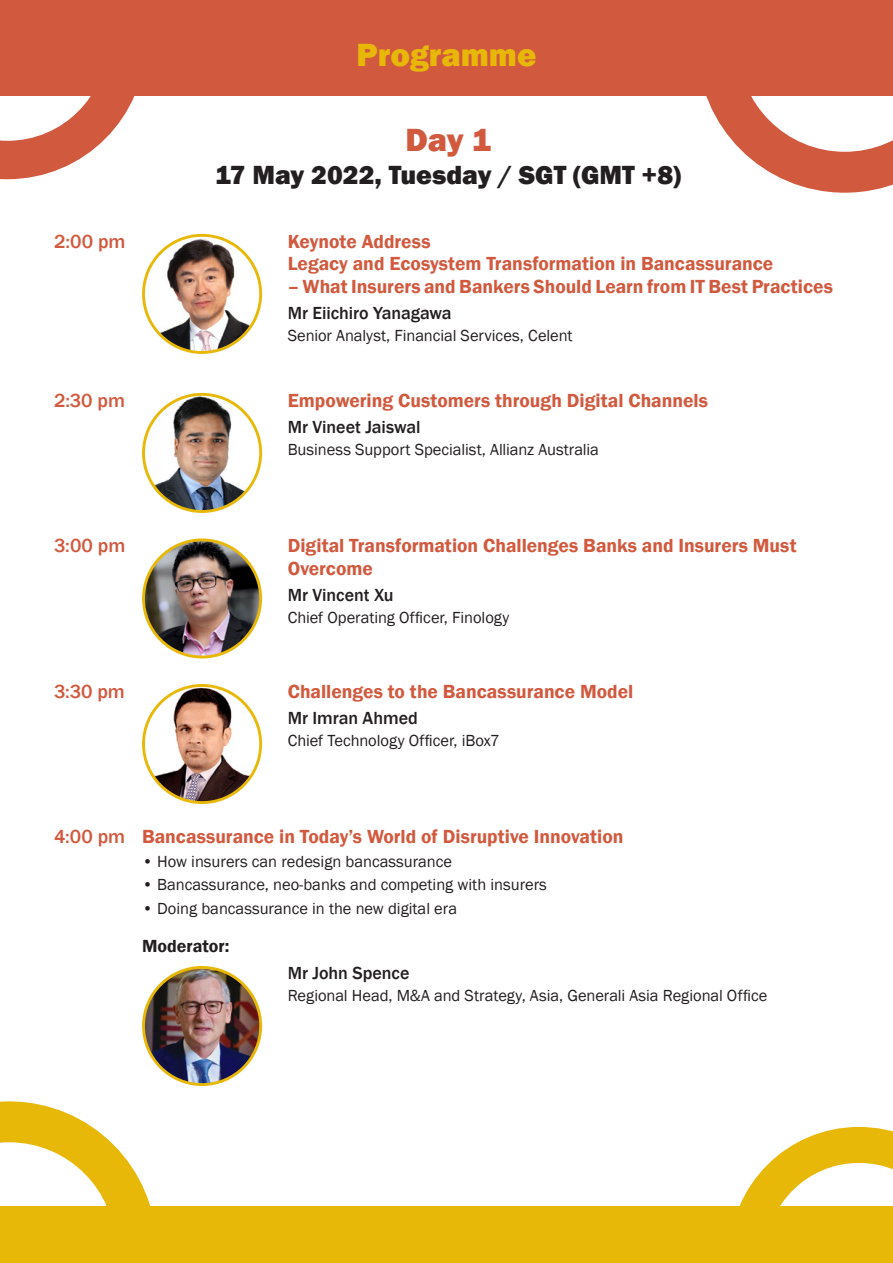
<style>
.page{position:relative;width:893px;height:1263px;background:#fff}
.page>*{position:absolute;margin:0;border:0;box-sizing:border-box;transform-origin:0 0}
.Day{font:800 33px "Franklin Gothic";color:#e8b809}
.Day-2{font:800 33px "Franklin Gothic";color:#d1593e}
.Day-3{font:800 27px "Franklin Gothic";color:#231f20}
.Topic{font:600 19.5px/22.5px "Franklin Gothic";color:#d1593e}
.Timing{font:500 19.5px "Franklin Gothic";color:#d1593e}
.SpkrName{font:500 18px "Franklin Gothic";letter-spacing:-.005em;color:#231f20}
.Topic-2{font:600 18px "Franklin Gothic";color:#231f20}
.SpkrTitle{font:16.5px "Franklin Gothic";letter-spacing:-.005em;color:#231f20}
.TopicBullet{font:16.5px "Franklin Gothic";color:#231f20}
</style>
<div class="page">
<div style="left:0;top:0;width:893px;height:96px;background:#d1593e"></div>
<svg style="left:706px;top:96px;width:187px;height:97px"></svg>
<svg style="left:0;top:96px;width:135px;height:83px"></svg>
<div style="left:0;top:1206px;width:893px;height:57px;background:#e8b809"></div>
<svg style="left:0;top:1101px;width:150px;height:105px"></svg>
<svg style="left:739px;top:1127px;width:154px;height:79px"></svg>
<img style="left:144px;top:235px;width:117px;height:117px;border-radius:59px">
<div style="left:142px;top:234px;width:120px;height:120px;border:3px solid #e8b809;border-radius:50%"></div>
<img style="left:144px;top:395px;width:117px;height:116px">
<div style="left:142px;top:393px;width:120px;height:120px;border:3px solid #e8b809;border-radius:50%"></div>
<img style="left:144px;top:542px;width:117px;height:115px">
<div style="left:142px;top:538px;width:120px;height:120px;border:3px solid #e8b809;border-radius:50%"></div>
<img style="left:144px;top:685px;width:117px;height:117px;border-radius:59px">
<div style="left:142px;top:684px;width:120px;height:120px;border:3px solid #e8b809;border-radius:50%"></div>
<img style="left:144px;top:968px;width:117px;height:116px">
<div style="left:142px;top:966px;width:120px;height:120px;border:3px solid #e8b809;border-radius:50%"></div>
<p class="Day" style="left:357px;top:33px;width:181px">Programme</p>
<p class="Day-2" style="left:405px;top:119px;width:87px">Day 1</p>
<p class="Day-3" style="left:215px;top:157px;width:467px">17 May 2022, Tuesday / SGT (GMT +8)</p>
<p class="Timing" style="left:54px;top:229px;width:73px">2:00 pm</p>
<p class="Topic" style="left:288px;top:230px;width:487px">Keynote Address<br>Legacy and Ecosystem Transformation in Bancassurance</p>
<p class="Topic" style="left:288px;top:275px;width:547px">– What Insurers and Bankers Should Learn from IT Best Practices</p>
<p class="SpkrName" style="left:288px;top:301px;width:165px">Mr Eiichiro Yanagawa</p>
<p class="SpkrTitle" style="left:288px;top:325px;width:286px">Senior Analyst, Financial Services, Celent</p>
<p class="Timing" style="left:54px;top:388px;width:73px">2:30 pm</p>
<p class="Topic" style="left:288px;top:389px;width:422px">Empowering Customers through Digital Channels</p>
<p class="SpkrName" style="left:288px;top:415px;width:134px">Mr Vineet Jaiswal</p>
<p class="SpkrTitle" style="left:288px;top:439px;width:313px">Business Support Specialist, Allianz Australia</p>
<p class="Timing" style="left:54px;top:533px;width:73px">3:00 pm</p>
<p class="Topic" style="left:288px;top:535px;width:510px">Digital Transformation Challenges Banks and Insurers Must<br>Overcome</p>
<p class="SpkrName" style="left:288px;top:583px;width:107px">Mr Vincent Xu</p>
<p class="SpkrTitle" style="left:288px;top:607px;width:223px">Chief Operating Officer, Finology</p>
<p class="Timing" style="left:54px;top:679px;width:72px">3:30 pm</p>
<p class="Topic" style="left:288px;top:680px;width:347px">Challenges to the Bancassurance Model</p>
<p class="SpkrName" style="left:288px;top:707px;width:132px">Mr Imran Ahmed</p>
<p class="SpkrTitle" style="left:288px;top:730px;width:213px">Chief Technology Officer, iBox7</p>
<p class="Timing" style="left:54px;top:825px;width:73px">4:00 pm</p>
<p class="Topic" style="left:142px;top:826px;width:483px">Bancassurance in Today’s World of Disruptive Innovation</p>
<p class="TopicBullet" style="left:142px;top:851px;width:312px">• How insurers can redesign bancassurance</p>
<p class="TopicBullet" style="left:142px;top:874px;width:406px">• Bancassurance, neo-banks and competing with insurers</p>
<p class="TopicBullet" style="left:142px;top:898px;width:316px">• Doing bancassurance in the new digital era</p>
<p class="Topic-2" style="left:142px;top:935px;width:89px">Moderator:</p>
<p class="SpkrName" style="left:288px;top:961px;width:123px">Mr John Spence</p>
<p class="SpkrTitle" style="left:288px;top:985px;width:481px">Regional Head, M&amp;A and Strategy, Asia, Generali Asia Regional Office</p>
</div>
